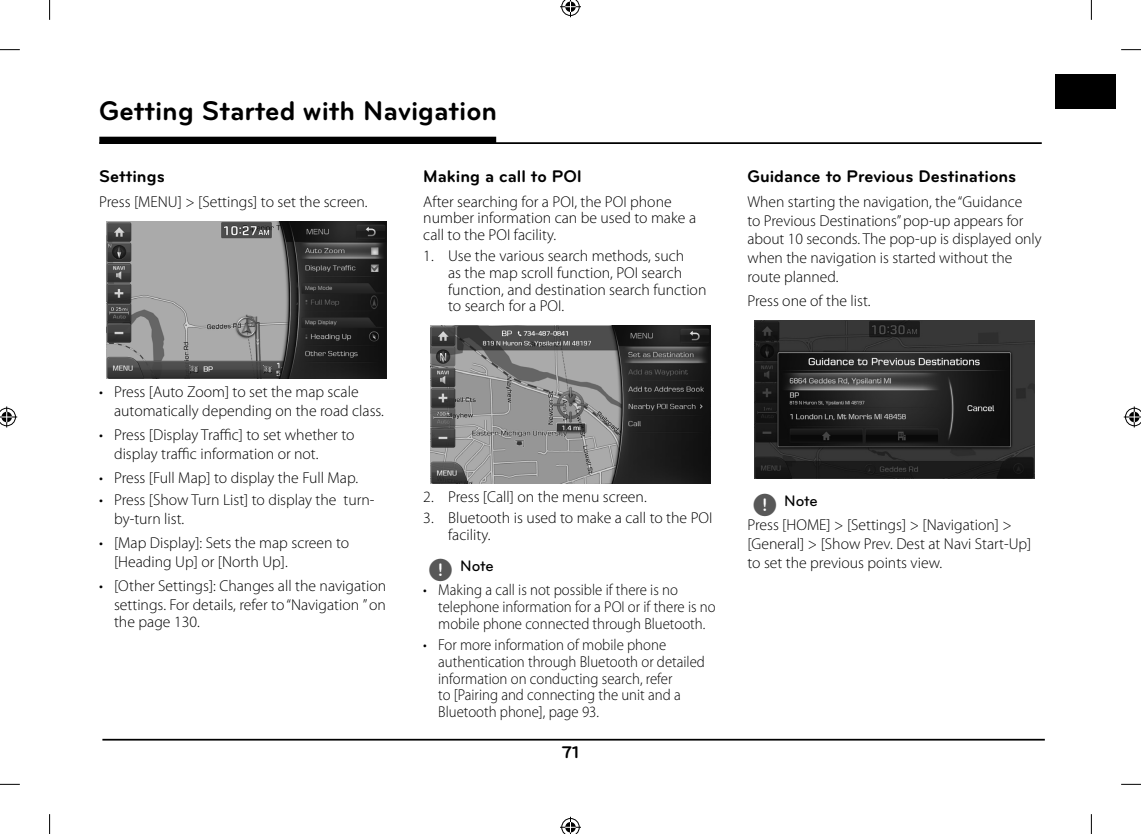
<style>
.page{position:relative;width:1141px;height:834px;background:#fff}
.page>*{position:absolute;margin:0;border:0;box-sizing:border-box;transform-origin:0 0}
.t1{font:700 28px "Bryant LG";color:#000}
.t2{font:700 17.5px "Bryant LG";color:#000}
.t3{font:300 15.75px/18.9px "Myriad Pro";color:#000}
.t4{font:300 15.75px/16.6px "Myriad Pro";color:#000;scale:.94 1}
.t5{font:500 15.75px "Bryant LG";letter-spacing:-.01em;color:#000}
.s1{font-family:"UPSYS Common";font-weight:400;font-size:26.25px;color:#585858}
</style>
<div class="page">
<hr style="left:99px;top:142px;width:943px;height:2px;background:#000">
<div style="left:99px;top:137px;width:397px;height:7px;background:#000"></div>
<hr style="left:102px;top:738px;width:943px;height:2px;background:#000">
<div style="left:1055px;top:74px;width:61px;height:35px;background:#000"></div>
<img style="left:106px;top:221px;width:280px;height:158px">
<img style="left:430px;top:326px;width:280px;height:157px">
<img style="left:755px;top:320px;width:280px;height:158px">
<svg style="left:0;top:49px;width:20px;height:1px"></svg>
<svg style="left:1121px;top:49px;width:20px;height:1px"></svg>
<svg style="left:0;top:783px;width:20px;height:1px"></svg>
<svg style="left:1121px;top:783px;width:20px;height:1px"></svg>
<svg style="left:49px;top:0;width:1px;height:20px"></svg>
<svg style="left:49px;top:814px;width:2px;height:19px"></svg>
<svg style="left:1091px;top:0;width:1px;height:20px"></svg>
<svg style="left:1090px;top:814px;width:2px;height:19px"></svg>
<svg style="left:560px;top:0;width:21px;height:17px"></svg>
<svg style="left:560px;top:816px;width:21px;height:17px"></svg>
<svg style="left:0;top:406px;width:17px;height:21px"></svg>
<svg style="left:1124px;top:406px;width:17px;height:21px"></svg>
<h1 class="t1" style="left:99px;top:101px;width:400px">Getting Started with Navigation</h1>
<p class="t2" style="left:99px;top:170px;width:67px">Settings</p>
<p class="t3" style="left:99px;top:193px;width:270px">Press [MENU] &gt; [Settings] to set the screen.</p>
<p class="t3" style="left:114px;top:383px;width:271px;text-indent:-15px">• Press [Auto Zoom] to set the map scale automatically depending on the road class.</p>
<p class="t3" style="left:114px;top:426px;width:242px;text-indent:-15px">• Press [Display Traffic] to set whether to display traffic information or not.</p>
<p class="t3" style="left:99px;top:469px;width:260px">• Press [Full Map] to display the Full Map.</p>
<p class="t3" style="left:114px;top:491px;width:262px;text-indent:-15px">• Press [Show Turn List] to display the turn&shy;by-turn list.</p>
<p class="t3" style="left:114px;top:534px;width:237px;text-indent:-15px">• [Map Display]: Sets the map screen to [Heading Up] or [North Up].</p>
<p class="t3" style="left:114px;top:577px;width:274px;line-height:18.2px;text-align:justify;text-indent:-15px">• [Other Settings]: Changes all the navigation settings. For details, refer to “Navigation ” on the page 130.</p>
<p class="t2" style="left:423px;top:170px;width:160px">Making a call to POI</p>
<p class="t3" style="left:423px;top:194px;width:274px;line-height:16.6px">After searching for a POI, the POI phone number information can be used to make a call to the POI facility.</p>
<p class="t3" style="left:448px;top:249px;width:260px;line-height:16.6px;text-indent:-25px">1. Use the various search methods, such<br>as the map scroll function, POI search function, and destination search function to search for a POI.</p>
<p class="t3" style="left:423px;top:488px;width:225px">2. Press [Call] on the menu screen.</p>
<p class="t3" style="left:448px;top:511px;width:266px;line-height:16.6px;text-indent:-25px">3. Bluetooth is used to make a call to the POI facility.</p>
<p class="t5" style="left:428px;top:560px;width:67px"><span class="s1">,</span> Note</p>
<p class="t4" style="left:438px;top:583px;width:297px;text-indent:-15px">• Making a call is not possible if there is no telephone information for a POI or if there is no mobile phone connected through Bluetooth.</p>
<p class="t4" style="left:438px;top:637px;width:285px;text-indent:-15px">• For more information of mobile phone authentication through Bluetooth or detailed information on conducting search, refer<br>to [Pairing and connecting the unit and a Bluetooth phone], page 93.</p>
<p class="t2" style="left:562px;top:745px;width:19px">71</p>
<p class="t2" style="left:747px;top:170px;width:270px">Guidance to Previous Destinations</p>
<p class="t3" style="left:747px;top:193px;width:296px">When starting the navigation, the “Guidance<br>to Previous Destinations” pop-up appears for about 10 seconds. The pop-up is displayed only when the navigation is started without the route planned.</p>
<p class="t3" style="left:747px;top:292px;width:125px">Press one of the list.</p>
<p class="t5" style="left:752px;top:495px;width:67px"><span class="s1">,</span> Note</p>
<p class="t3" style="left:747px;top:516px;width:286px">Press [HOME] &gt; [Settings] &gt; [Navigation] &gt; [General] &gt; [Show Prev. Dest at Navi Start-Up] to set the previous points view.</p>
</div>
